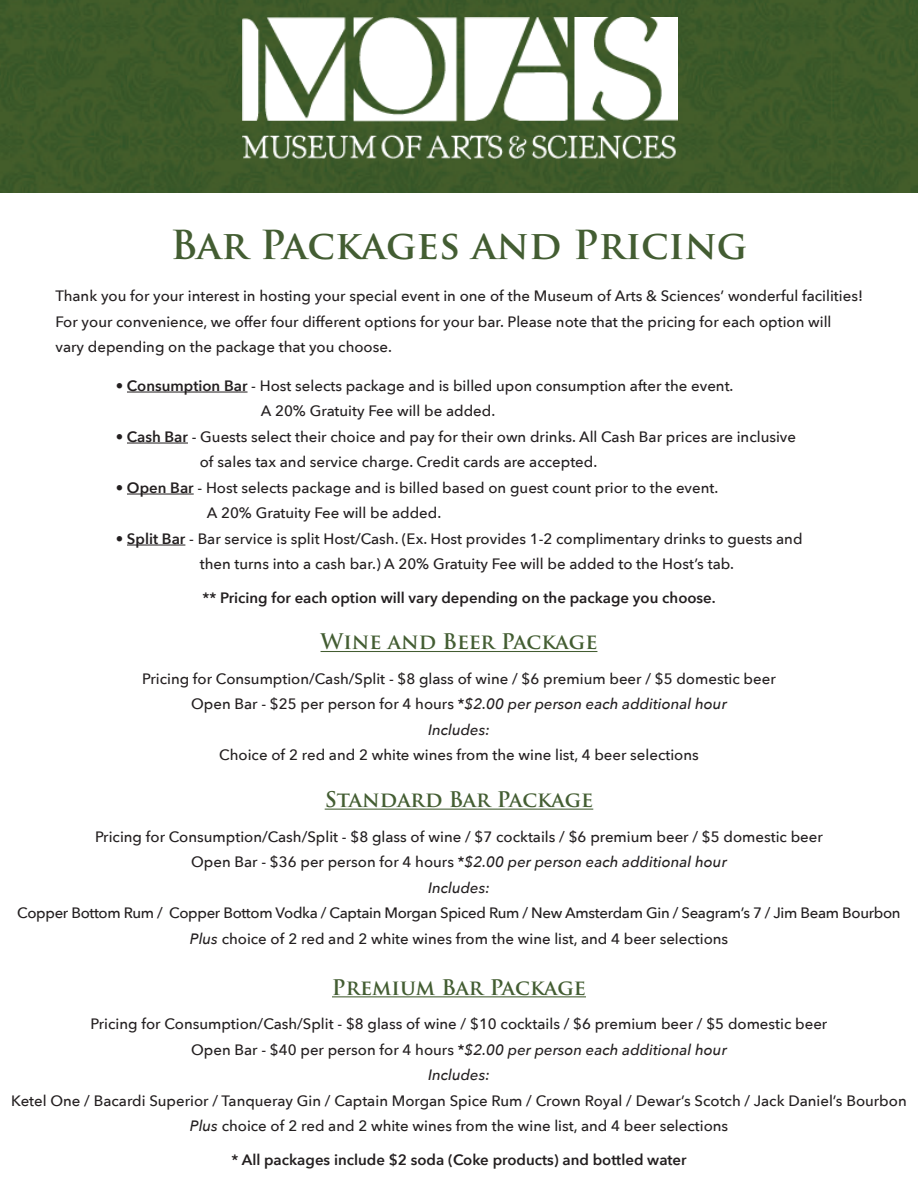
<style>
.page{position:relative;width:918px;height:1188px;background:#fff}
.page>*{position:absolute;margin:0;border:0;box-sizing:border-box;transform-origin:0 0}
.t1{font:700 39px "Trajan Pro";color:#435d32}
.t2{font:700 21px "Trajan Pro";color:#435d32}
.t3{font:500 15px/25.5px "Avenir Next";color:#231f20}
.t4{font:italic 500 15px "Avenir Next";color:#231f20}
.t5{font:600 15px "Avenir Next";color:#231f20}
.t6{font:500 15px "Avenir Next";letter-spacing:-.02em;color:#231f20}
.s1{font-weight:600}
.s2{font-style:normal}
.s3{font-style:italic}
</style>
<div class="page">
<div style="left:0;top:0;width:918px;height:193px;background:#3d5a29"></div>
<img style="left:243px;top:17px;width:434px;height:142px">
<hr style="left:127px;top:392px;width:121px;height:1px;background:#231f20">
<hr style="left:127px;top:443px;width:61px;height:1px;background:#231f20">
<hr style="left:127px;top:494px;width:67px;height:1px;background:#231f20">
<hr style="left:127px;top:545px;width:58px;height:1px;background:#231f20">
<hr style="left:321px;top:651px;width:276px;height:1px;background:#435d32">
<hr style="left:325px;top:809px;width:268px;height:1px;background:#435d32">
<hr style="left:332px;top:996px;width:254px;height:1px;background:#435d32">
<p class="t1" style="left:171px;top:221px;width:578px">Bar Packages and Pricing</p>
<p class="t3" style="left:56px;top:283px;width:809px">Thank you for your interest in hosting your special event in one of the Museum of Arts &amp; Sciences’ wonderful facilities!<br>For your convenience, we offer four different options for your bar. Please note that the pricing for each option will vary depending on the package that you choose.</p>
<p class="t3" style="left:261px;top:372px;width:474px;text-indent:-145px">• <span class="s1">Consumption Bar</span> - Host selects package and is billed upon consumption after the event.<br>A 20% Gratuity Fee will be added.</p>
<p class="t3" style="left:116px;top:423px;width:682px">• <span class="s1">Cash Bar</span> - Guests select their choice and pay for their own drinks. All Cash Bar prices are inclusive</p>
<p class="t3" style="left:200px;top:449px;width:399px">of sales tax and service charge. Credit cards are accepted.</p>
<p class="t3" style="left:116px;top:474px;width:604px">• <span class="s1">Open Bar</span> - Host selects package and is billed based on guest count prior to the event.</p>
<p class="t3" style="left:207px;top:500px;width:236px">A 20% Gratuity Fee will be added.</p>
<p class="t3" style="left:200px;top:525px;width:604px;text-indent:-84px">• <span class="s1">Split Bar</span> - Bar service is split Host/Cash. (Ex. Host provides 1-2 complimentary drinks to guests and then turns into a cash bar.) A 20% Gratuity Fee will be added to the Host’s tab.</p>
<p class="t5" style="left:203px;top:585px;width:515px">** Pricing for each option will vary depending on the package you choose.</p>
<p class="t2" style="left:321px;top:629px;width:278px">Wine and Beer Package</p>
<p class="t3" style="left:142px;top:665px;width:635px">Pricing for Consumption/Cash/Split - $8 glass of wine / $6 premium beer / $5 domestic beer</p>
<p class="t4" style="left:191px;top:691px;width:537px"><span class="s2">Open Bar - $25 per person for 4 hours *</span>$2.00 per person each additional hour</p>
<p class="t4" style="left:428px;top:717px;width:63px">Includes:</p>
<p class="t3" style="left:219px;top:742px;width:481px">Choice of 2 red and 2 white wines from the wine list, 4 beer selections</p>
<p class="t2" style="left:325px;top:786px;width:270px">Standard Bar Package</p>
<p class="t3" style="left:95px;top:823px;width:729px">Pricing for Consumption/Cash/Split - $8 glass of wine / $7 cocktails / $6 premium beer / $5 domestic beer</p>
<p class="t4" style="left:191px;top:849px;width:537px"><span class="s2">Open Bar - $36 per person for 4 hours *</span>$2.00 per person each additional hour</p>
<p class="t4" style="left:428px;top:875px;width:63px">Includes:</p>
<p class="t6" style="left:17px;top:900px;width:885px">Copper Bottom Rum / Copper Bottom Vodka / Captain Morgan Spiced Rum / New Amsterdam Gin / Seagram’s 7 / Jim Beam Bourbon</p>
<p class="t3" style="left:190px;top:925px;width:540px"><span class="s3">Plus</span> choice of 2 red and 2 white wines from the wine list, and 4 beer selections</p>
<p class="t2" style="left:332px;top:974px;width:256px">Premium Bar Package</p>
<p class="t3" style="left:91px;top:1011px;width:738px">Pricing for Consumption/Cash/Split - $8 glass of wine / $10 cocktails / $6 premium beer / $5 domestic beer</p>
<p class="t4" style="left:191px;top:1037px;width:537px"><span class="s2">Open Bar - $40 per person for 4 hours *</span>$2.00 per person each additional hour</p>
<p class="t4" style="left:428px;top:1062px;width:63px">Includes:</p>
<p class="t3" style="left:11px;top:1087px;width:897px">Ketel One / Bacardi Superior / Tanqueray Gin / Captain Morgan Spice Rum / Crown Royal / Dewar’s Scotch / Jack Daniel’s Bourbon</p>
<p class="t3" style="left:190px;top:1113px;width:540px"><span class="s3">Plus</span> choice of 2 red and 2 white wines from the wine list, and 4 beer selections</p>
<p class="t5" style="left:231px;top:1147px;width:457px">* All packages include $2 soda (Coke products) and bottled water</p>
</div>
